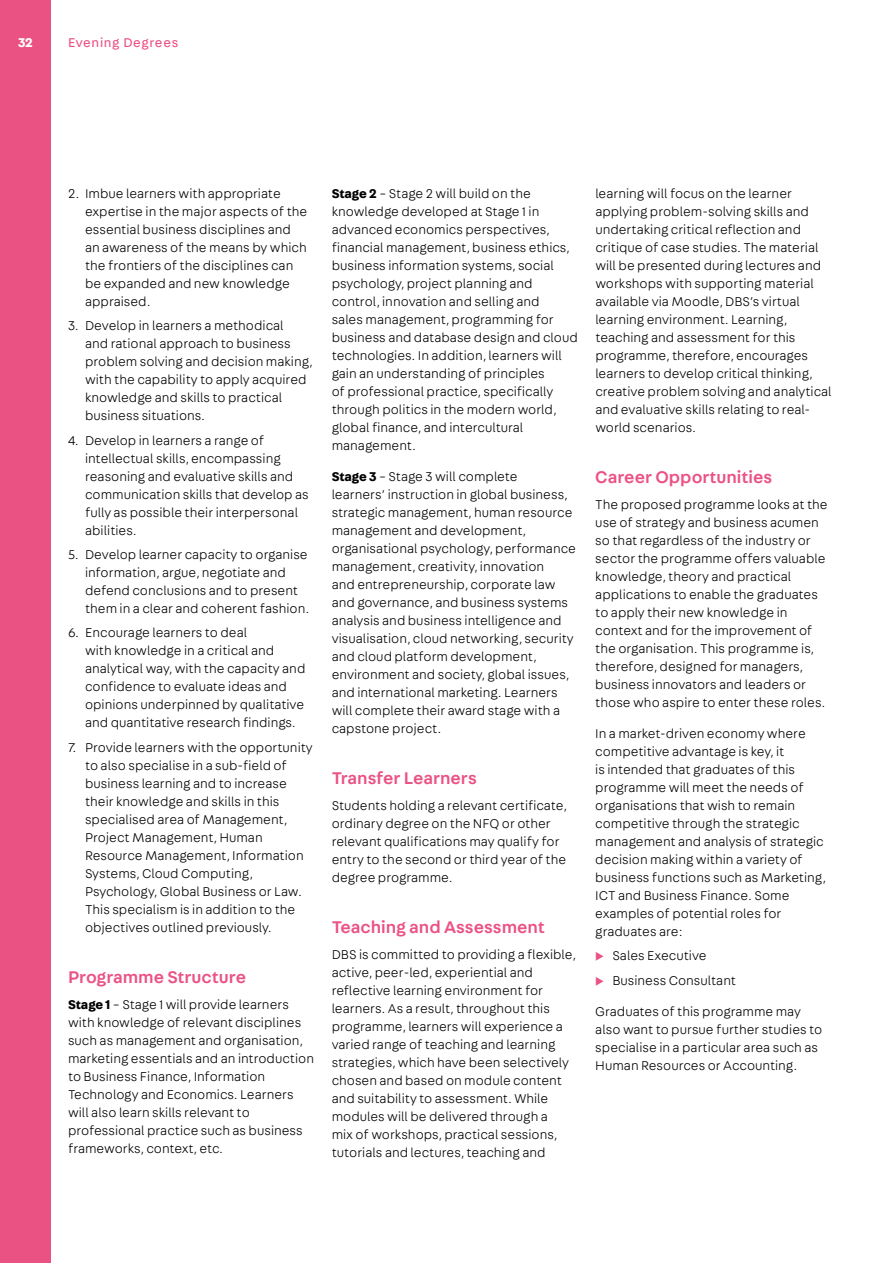
<style>
.page{position:relative;width:893px;height:1263px;background:#fff}
.page>*{position:absolute;margin:0;border:0;box-sizing:border-box;transform-origin:0 0}
.t1{font:500 18px "Fabriga";color:#ea5284}
.t2{font:300 13.5px/18px "Fabriga";color:#000}
.t3{font:13.5px "Fabriga";letter-spacing:.05em;color:#ea5284}
.t4{font:700 13.5px "Fabriga";color:#fff}
.s1{font-weight:700}
.s2{color:#ea5284}
</style>
<div class="page">
<div style="left:0;top:0;width:50px;height:1263px;background:#ea5284"></div>
<p class="t4" style="left:18px;top:33px;width:17px">32</p>
<p class="t3" style="left:68px;top:34px;width:112px">Evening Degrees</p>
<p class="t2" style="left:85px;top:184px;width:224px;text-indent:-17px">2. Imbue learners with appropriate expertise in the major aspects of the essential business disciplines and an awareness of the means by which the frontiers of the disciplines can be expanded and new knowledge appraised.</p>
<p class="t2" style="left:85px;top:316px;width:229px;text-indent:-17px">3. Develop in learners a methodical<br>and rational approach to business problem solving and decision making, with the capability to apply acquired knowledge and skills to practical business situations.</p>
<p class="t2" style="left:85px;top:431px;width:225px;text-indent:-17px">4. Develop in learners a range of intellectual skills, encompassing reasoning and evaluative skills and communication skills that develop as fully as possible their interpersonal abilities.</p>
<p class="t2" style="left:85px;top:545px;width:226px;text-indent:-17px">5. Develop learner capacity to organise information, argue, negotiate and defend conclusions and to present them in a clear and coherent fashion.</p>
<p class="t2" style="left:85px;top:623px;width:222px;text-indent:-17px">6. Encourage learners to deal<br>with knowledge in a critical and analytical way, with the capacity and confidence to evaluate ideas and opinions underpinned by qualitative and quantitative research findings.</p>
<p class="t2" style="left:85px;top:738px;width:229px;text-indent:-17px">7. Provide learners with the opportunity to also specialise in a sub-field of business learning and to increase their knowledge and skills in this specialised area of Management, Project Management, Human Resource Management, Information Systems, Cloud Computing, Psychology, Global Business or Law.<br>This specialism is in addition to the objectives outlined previously.</p>
<h1 class="t1" style="left:68px;top:964px;width:180px">Programme Structure</h1>
<p class="t2" style="left:68px;top:995px;width:248px"><span class="s1">Stage 1</span> – Stage 1 will provide learners with knowledge of relevant disciplines such as management and organisation, marketing essentials and an introduction to Business Finance, Information Technology and Economics. Learners will also learn skills relevant to professional practice such as business frameworks, context, etc.</p>
<p class="t2" style="left:332px;top:184px;width:248px"><span class="s1">Stage 2</span> – Stage 2 will build on the knowledge developed at Stage 1 in advanced economics perspectives, financial management, business ethics, business information systems, social psychology, project planning and control, innovation and selling and<br>sales management, programming for business and database design and cloud technologies. In addition, learners will gain an understanding of principles<br>of professional practice, specifically through politics in the modern world, global finance, and intercultural management.</p>
<p class="t2" style="left:332px;top:467px;width:246px"><span class="s1">Stage 3</span> – Stage 3 will complete<br>learners’ instruction in global business, strategic management, human resource management and development, organisational psychology, performance management, creativity, innovation<br>and entrepreneurship, corporate law and governance, and business systems analysis and business intelligence and visualisation, cloud networking, security and cloud platform development, environment and society, global issues, and international marketing. Learners will complete their award stage with a capstone project.</p>
<h1 class="t1" style="left:332px;top:765px;width:147px">Transfer Learners</h1>
<p class="t2" style="left:332px;top:796px;width:237px">Students holding a relevant certificate, ordinary degree on the NFQ or other relevant qualifications may qualify for entry to the second or third year of the degree programme.</p>
<h1 class="t1" style="left:332px;top:915px;width:214px">Teaching and Assessment</h1>
<p class="t2" style="left:332px;top:945px;width:246px">DBS is committed to providing a flexible, active, peer-led, experiential and reflective learning environment for learners. As a result, throughout this programme, learners will experience a varied range of teaching and learning strategies, which have been selectively chosen and based on module content and suitability to assessment. While modules will be delivered through a<br>mix of workshops, practical sessions, tutorials and lectures, teaching and</p>
<p class="t2" style="left:595px;top:184px;width:238px">learning will focus on the learner applying problem-solving skills and undertaking critical reflection and critique of case studies. The material will be presented during lectures and workshops with supporting material available via Moodle, DBS’s virtual learning environment. Learning, teaching and assessment for this programme, therefore, encourages learners to develop critical thinking, creative problem solving and analytical and evaluative skills relating to real&shy;world scenarios.</p>
<h1 class="t1" style="left:595px;top:464px;width:178px">Career Opportunities</h1>
<p class="t2" style="left:595px;top:495px;width:234px">The proposed programme looks at the use of strategy and business acumen so that regardless of the industry or sector the programme offers valuable knowledge, theory and practical applications to enable the graduates to apply their new knowledge in context and for the improvement of the organisation. This programme is, therefore, designed for managers, business innovators and leaders or those who aspire to enter these roles.</p>
<p class="t2" style="left:595px;top:724px;width:232px">In a market-driven economy where competitive advantage is key, it<br>is intended that graduates of this programme will meet the needs of organisations that wish to remain competitive through the strategic management and analysis of strategic decision making within a variety of business functions such as Marketing,<br>ICT and Business Finance. Some examples of potential roles for graduates are:</p>
<p class="t2" style="left:595px;top:946px;width:113px"><span class="s2">◆</span> Sales Executive</p>
<p class="t2" style="left:595px;top:971px;width:142px"><span class="s2">◆</span> Business Consultant</p>
<p class="t2" style="left:595px;top:1002px;width:229px">Graduates of this programme may also want to pursue further studies to specialise in a particular area such as Human Resources or Accounting.</p>
</div>
